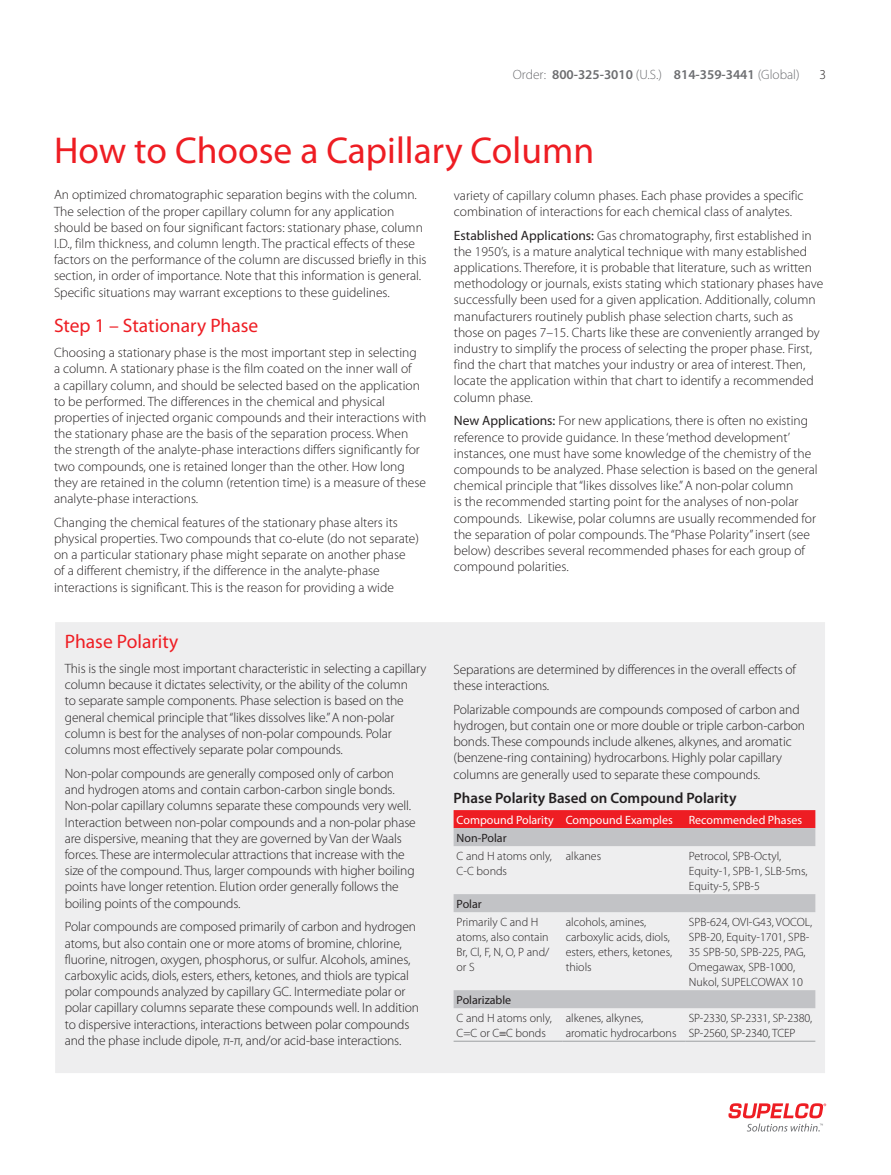
<style>
.page{position:relative;width:891px;height:1175px;background:#fff}
.page>*{position:absolute;margin:0;border:0;box-sizing:border-box;transform-origin:0 0}
.Primary_Header{font:37.5px "Myriad Pro";color:#ee1d23}
.Paragraph_Header{font:19.5px "Myriad Pro";color:#ee1d23}
.Paragraph_Subhead_1{font:600 15px "Myriad Pro";color:#231f20}
.Body_Text{font:300 13.5px/16.2px "Myriad Pro";color:#231f20}
.t1{font:600 13.5px "Myriad Pro";color:#6c6d70}
.Table_Styles_Text{font:300 12px/15px "Myriad Pro";color:#231f20}
.Table_Header{font:12px "Myriad Pro";color:#fff}
.Table_Subhead_Text{font:12px "Myriad Pro";color:#231f20}
.s1{font-weight:300}
.s2{font-weight:400}
</style>
<div class="page">
<svg style="left:728px;top:1103px;width:98px;height:28px"></svg>
<div style="left:54px;top:621px;width:772px;height:453px;background:#eeeeef;border:1px solid #fff"></div>
<div style="left:454px;top:810px;width:361px;height:18px;background:#ee1d23"></div>
<svg style="left:454px;top:828px;width:361px;height:180px"></svg>
<hr style="left:454px;top:1040px;width:109px;height:1px;background:#9d9fa2">
<hr style="left:563px;top:1040px;width:123px;height:1px;background:#9d9fa2">
<hr style="left:686px;top:1040px;width:129px;height:1px;background:#9d9fa2">
<p class="t1" style="left:513px;top:66px;width:288px"><span class="s1">Order:</span> 800-325-3010 <span class="s1">(U.S.)</span> 814-359-3441 <span class="s1">(Global)</span></p>
<p class="Body_Text" style="left:820px;top:66px;width:8px">3</p>
<p class="Primary_Header" style="left:54px;top:127px;width:542px">How to Choose a Capillary Column</p>
<p class="Body_Text" style="left:54px;top:187px;width:374px">An optimized chromatographic separation begins with the column.<br>The selection of the proper capillary column for any application should be based on four significant factors: stationary phase, column I.D., film thickness, and column length. The practical effects of these factors on the performance of the column are discussed briefly in this section, in order of importance. Note that this information is general.<br>Specific situations may warrant exceptions to these guidelines.</p>
<p class="Paragraph_Header" style="left:54px;top:313px;width:206px">Step 1 – Stationary Phase</p>
<p class="Body_Text" style="left:54px;top:344px;width:374px">Choosing a stationary phase is the most important step in selecting<br>a column. A stationary phase is the film coated on the inner wall of<br>a capillary column, and should be selected based on the application to be performed. The differences in the chemical and physical properties of injected organic compounds and their interactions with the stationary phase are the basis of the separation process. When the strength of the analyte-phase interactions differs significantly for two compounds, one is retained longer than the other. How long they are retained in the column (retention time) is a measure of these analyte-phase interactions.</p>
<p class="Body_Text" style="left:54px;top:514px;width:367px">Changing the chemical features of the stationary phase alters its physical properties. Two compounds that co-elute (do not separate) on a particular stationary phase might separate on another phase of a different chemistry, if the difference in the analyte-phase interactions is significant. This is the reason for providing a wide</p>
<p class="Body_Text" style="left:454px;top:187px;width:351px">variety of capillary column phases. Each phase provides a specific combination of interactions for each chemical class of analytes.</p>
<p class="Body_Text" style="left:454px;top:227px;width:371px"><span class="s2">Established Applications:</span> Gas chromatography, first established in the 1950’s, is a mature analytical technique with many established applications. Therefore, it is probable that literature, such as written methodology or journals, exists stating which stationary phases have successfully been used for a given application. Additionally, column manufacturers routinely publish phase selection charts, such as those on pages 7–15. Charts like these are conveniently arranged by industry to simplify the process of selecting the proper phase. First, find the chart that matches your industry or area of interest. Then, locate the application within that chart to identify a recommended column phase.</p>
<p class="Body_Text" style="left:454px;top:412px;width:365px"><span class="s2">New Applications:</span> For new applications, there is often no existing reference to provide guidance. In these ‘method development’ instances, one must have some knowledge of the chemistry of the compounds to be analyzed. Phase selection is based on the general chemical principle that “likes dissolves like.” A non-polar column<br>is the recommended starting point for the analyses of non-polar compounds. Likewise, polar columns are usually recommended for the separation of polar compounds. The “Phase Polarity” insert (see below) describes several recommended phases for each group of compound polarities.</p>
<p class="Paragraph_Header" style="left:65px;top:629px;width:115px">Phase Polarity</p>
<p class="Body_Text" style="left:65px;top:660px;width:363px">This is the single most important characteristic in selecting a capillary column because it dictates selectivity, or the ability of the column<br>to separate sample components. Phase selection is based on the general chemical principle that “likes dissolves like.” A non-polar column is best for the analyses of non-polar compounds. Polar columns most effectively separate polar compounds.</p>
<p class="Body_Text" style="left:65px;top:765px;width:352px">Non-polar compounds are generally composed only of carbon and hydrogen atoms and contain carbon-carbon single bonds.<br>Non-polar capillary columns separate these compounds very well.<br>Interaction between non-polar compounds and a non-polar phase are dispersive, meaning that they are governed by Van der Waals forces. These are intermolecular attractions that increase with the size of the compound. Thus, larger compounds with higher boiling points have longer retention. Elution order generally follows the boiling points of the compounds.</p>
<p class="Body_Text" style="left:65px;top:918px;width:356px">Polar compounds are composed primarily of carbon and hydrogen atoms, but also contain one or more atoms of bromine, chlorine, fluorine, nitrogen, oxygen, phosphorus, or sulfur. Alcohols, amines, carboxylic acids, diols, esters, ethers, ketones, and thiols are typical polar compounds analyzed by capillary GC. Intermediate polar or polar capillary columns separate these compounds well. In addition to dispersive interactions, interactions between polar compounds and the phase include dipole, π-π, and/or acid-base interactions.</p>
<p class="Body_Text" style="left:454px;top:661px;width:344px">Separations are determined by differences in the overall effects of these interactions.</p>
<p class="Body_Text" style="left:454px;top:701px;width:353px">Polarizable compounds are compounds composed of carbon and hydrogen, but contain one or more double or triple carbon-carbon bonds. These compounds include alkenes, alkynes, and aromatic (benzene-ring containing) hydrocarbons. Highly polar capillary columns are generally used to separate these compounds.</p>
<p class="Paragraph_Subhead_1" style="left:454px;top:788px;width:284px">Phase Polarity Based on Compound Polarity</p>
<p class="Table_Header" style="left:457px;top:812px;width:99px">Compound Polarity</p>
<p class="Table_Header" style="left:566px;top:812px;width:109px">Compound Examples</p>
<p class="Table_Header" style="left:689px;top:812px;width:115px">Recommended Phases</p>
<p class="Table_Subhead_Text" style="left:457px;top:830px;width:52px">Non-Polar</p>
<p class="Table_Styles_Text" style="left:457px;top:848px;width:97px">C and H atoms only,<br>C-C bonds</p>
<p class="Table_Styles_Text" style="left:566px;top:848px;width:37px">alkanes</p>
<p class="Table_Styles_Text" style="left:689px;top:848px;width:120px">Petrocol, SPB-Octyl,<br>Equity-1, SPB-1, SLB-5ms,<br>Equity-5, SPB-5</p>
<p class="Table_Subhead_Text" style="left:457px;top:896px;width:27px">Polar</p>
<p class="Table_Styles_Text" style="left:457px;top:914px;width:94px">Primarily C and H atoms, also contain<br>Br, Cl, F, N, O, P and/ or S</p>
<p class="Table_Styles_Text" style="left:566px;top:914px;width:108px">alcohols, amines, carboxylic acids, diols, esters, ethers, ketones, thiols</p>
<p class="Table_Styles_Text" style="left:689px;top:914px;width:125px">SPB-624, OVI-G43, VOCOL,<br>SPB-20, Equity-1701, SPB-<br>35 SPB-50, SPB-225, PAG,<br>Omegawax, SPB-1000,<br>Nukol, SUPELCOWAX 10</p>
<p class="Table_Subhead_Text" style="left:457px;top:992px;width:56px">Polarizable</p>
<p class="Table_Styles_Text" style="left:457px;top:1010px;width:97px">C and H atoms only,<br>C=C or C≡C bonds</p>
<p class="Table_Styles_Text" style="left:566px;top:1010px;width:112px">alkenes, alkynes, aromatic hydrocarbons</p>
<p class="Table_Styles_Text" style="left:689px;top:1010px;width:125px">SP-2330, SP-2331, SP-2380,<br>SP-2560, SP-2340, TCEP</p>
</div>
